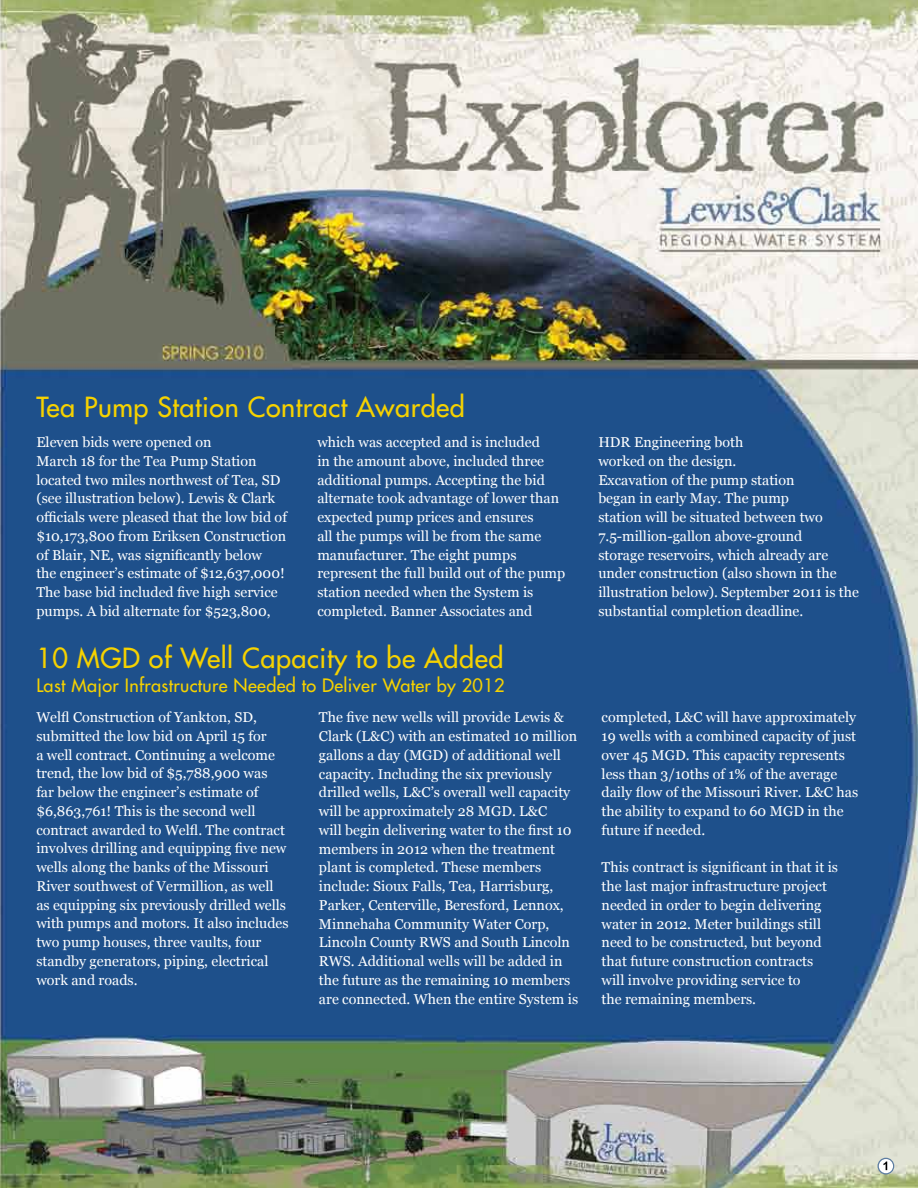
<style>
.page{position:relative;width:918px;height:1188px;background:#fff}
.page>*{position:absolute;margin:0;border:0;box-sizing:border-box;transform-origin:0 0}
.t1{font:27px "Futura";letter-spacing:.02em;color:#f6d200}
.t2{font:18px "Futura";letter-spacing:.02em;color:#f6d200}
.t3{font:14.25px/18.8px "Georgia";color:#fff}
</style>
<div class="page">
<img style="left:0;top:0;width:918px;height:1188px">
<svg style="left:877px;top:1158px;width:17px;height:17px"></svg>
<div style="left:879px;top:1159px;width:14px;height:14px;background:#fff;border-radius:50%"></div>
<svg style="left:883px;top:1162px;width:4px;height:8px"></svg>
<h1 class="t1" style="left:36px;top:390px;width:430px">Tea Pump Station Contract Awarded</h1>
<p class="t3" style="left:36px;top:433px;width:252px">Eleven bids were opened on<br>March 18 for the Tea Pump Station located two miles northwest of Tea, SD (see illustration below). Lewis &amp; Clark officials were pleased that the low bid of $10,173,800 from Eriksen Construction of Blair, NE, was significantly below<br>the engineer’s estimate of $12,637,000!<br>The base bid included five high service pumps. A bid alternate for $523,800,</p>
<p class="t3" style="left:317px;top:433px;width:249px">which was accepted and is included<br>in the amount above, included three additional pumps. Accepting the bid alternate took advantage of lower than expected pump prices and ensures<br>all the pumps will be from the same manufacturer. The eight pumps represent the full build out of the pump station needed when the System is completed. Banner Associates and</p>
<p class="t3" style="left:598px;top:433px;width:262px">HDR Engineering both<br>worked on the design.<br>Excavation of the pump station<br>began in early May. The pump<br>station will be situated between two<br>7.5-million-gallon above-ground<br>storage reservoirs, which already are under construction (also shown in the illustration below). September 2011 is the substantial completion deadline.</p>
<h1 class="t1" style="left:36px;top:641px;width:469px">10 MGD of Well Capacity to be Added</h1>
<p class="t2" style="left:36px;top:674px;width:470px">Last Major Infrastructure Needed to Deliver Water by 2012</p>
<p class="t3" style="left:36px;top:708px;width:254px">Welfl Construction of Yankton, SD, submitted the low bid on April 15 for<br>a well contract. Continuing a welcome trend, the low bid of $5,788,900 was far below the engineer’s estimate of $6,863,761! This is the second well contract awarded to Welfl. The contract involves drilling and equipping five new wells along the banks of the Missouri River southwest of Vermillion, as well as equipping six previously drilled wells with pumps and motors. It also includes two pump houses, three vaults, four standby generators, piping, electrical work and roads.</p>
<p class="t3" style="left:319px;top:708px;width:261px">The five new wells will provide Lewis &amp; Clark (L&amp;C) with an estimated 10 million gallons a day (MGD) of additional well capacity. Including the six previously drilled wells, L&amp;C’s overall well capacity will be approximately 28 MGD. L&amp;C<br>will begin delivering water to the first 10 members in 2012 when the treatment plant is completed. These members include: Sioux Falls, Tea, Harrisburg, Parker, Centerville, Beresford, Lennox, Minnehaha Community Water Corp, Lincoln County RWS and South Lincoln RWS. Additional wells will be added in the future as the remaining 10 members are connected. When the entire System is</p>
<p class="t3" style="left:602px;top:708px;width:258px">completed, L&amp;C will have approximately 19 wells with a combined capacity of just over 45 MGD. This capacity represents less than 3/10ths of 1% of the average daily flow of the Missouri River. L&amp;C has the ability to expand to 60 MGD in the future if needed.</p>
<p class="t3" style="left:602px;top:858px;width:238px">This contract is significant in that it is the last major infrastructure project needed in order to begin delivering water in 2012. Meter buildings still need to be constructed, but beyond that future construction contracts will involve providing service to<br>the remaining members.</p>
</div>
